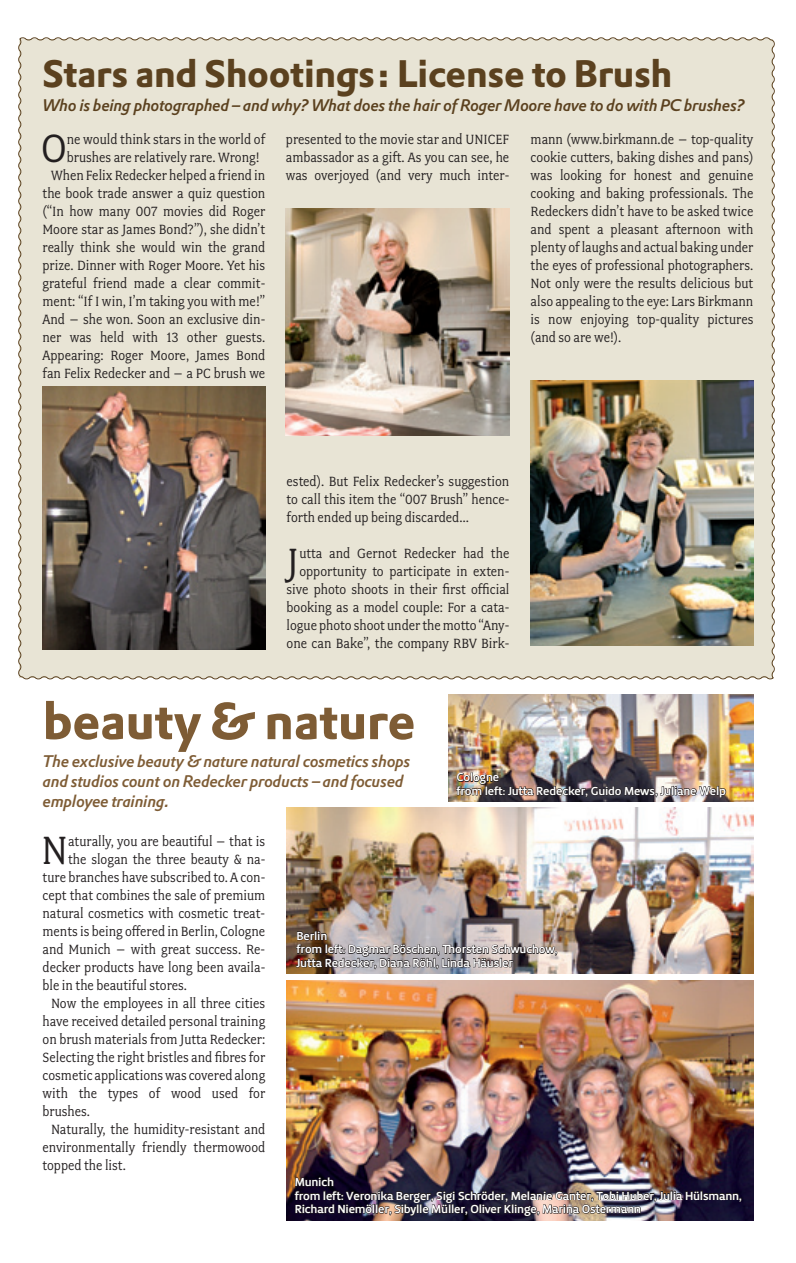
<style>
.page{position:relative;width:796px;height:1263px;background:#fff}
.page>*{position:absolute;margin:0;border:0;box-sizing:border-box;transform-origin:0 0}
.t1{font:51px "DTL Prokyon T Bold";letter-spacing:-.01em;color:#7e5c35}
.t2{font:44.25px "Fairplex Narrow";color:#231f20}
.t3{font:37.5px "DTL Prokyon T Bold";letter-spacing:-.01em;color:#5b411f}
.t4{font:italic 16.5px/19.8px "DTL Prokyon ST Medium";letter-spacing:-.02em;color:#7e5c35}
.t5{font:italic 16.5px "DTL Prokyon ST Medium";letter-spacing:-.02em;color:#5b411f}
.t6{font:15px/18px "Fairplex Narrow";color:#231f20;text-align:justify}
.t7{font:12px/13.5px "Priva Three Pro";letter-spacing:-.02em;color:#fff}
</style>
<div class="page">
<div style="left:18px;top:37px;width:757px;height:643px;background:#e8e4d5"></div>
<img style="left:286px;top:807px;width:467px;height:167px">
<img style="left:448px;top:694px;width:305px;height:107px">
<img style="left:286px;top:981px;width:467px;height:239px">
<img style="left:43px;top:387px;width:222px;height:262px">
<img style="left:285px;top:208px;width:224px;height:227px">
<img style="left:530px;top:381px;width:223px;height:264px">
<img style="left:294px;top:1177px;width:447px;height:40px">
<img style="left:295px;top:931px;width:262px;height:39px">
<img style="left:455px;top:772px;width:271px;height:26px">
<h3 class="t3" style="left:43px;top:49px;width:631px">Stars and Shootings: License to Brush</h3>
<p class="t5" style="left:43px;top:94px;width:703px">Who is being photographed – and why? What does the hair of Roger Moore have to do with PC brushes?</p>
<h2 class="t2" style="left:41px;top:123px;width:27px">O</h2>
<p class="t6" style="left:67px;top:130px;width:200px">ne would think stars in the world of</p>
<p class="t6" style="left:67px;top:148px;width:194px">brushes are relatively rare. Wrong!</p>
<p class="t6" style="left:51px;top:166px;width:215px">When Felix Redecker helped a friend in</p>
<p class="t6" style="left:43px;top:184px;width:224px">the book trade answer a quiz question</p>
<p class="t6" style="left:43px;top:202px;width:224px">(“In how many 007 movies did Roger</p>
<p class="t6" style="left:43px;top:220px;width:224px">Moore star as James Bond?”), she didn’t</p>
<p class="t6" style="left:43px;top:238px;width:224px">really think she would win the grand</p>
<p class="t6" style="left:43px;top:256px;width:224px">prize. Dinner with Roger Moore. Yet his</p>
<p class="t6" style="left:43px;top:274px;width:224px">grateful friend made a clear commit-</p>
<p class="t6" style="left:43px;top:292px;width:224px">ment: “If I win, I’m taking you with me!”</p>
<p class="t6" style="left:43px;top:310px;width:224px">And – she won. Soon an exclusive din-</p>
<p class="t6" style="left:43px;top:328px;width:224px">ner was held with 13 other guests.</p>
<p class="t6" style="left:43px;top:346px;width:224px">Appearing: Roger Moore, James Bond</p>
<p class="t6" style="left:43px;top:364px;width:224px">fan Felix Redecker and – a PC brush we</p>
<p class="t6" style="left:286px;top:130px;width:225px">presented to the movie star and UNICEF ambassador as a gift. As you can see, he was overjoyed (and very much inter-</p>
<p class="t6" style="left:530px;top:130px;width:224px">mann (www.birkmann.de – top-quality cookie cutters, baking dishes and pans) was looking for honest and genuine cooking and baking professionals. The Redeckers didn’t have to be asked twice and spent a pleasant afternoon with plenty of laughs and actual baking under the eyes of professional photographers.<br>Not only were the results delicious but also appealing to the eye: Lars Birkmann is now enjoying top-quality pictures (and so are we!).</p>
<p class="t6" style="left:286px;top:472px;width:224px">ested). But Felix Redecker’s suggestion to call this item the “007 Brush” hence&shy;forth ended up being discarded…</p>
<h2 class="t2" style="left:286px;top:537px;width:14px">J</h2>
<p class="t6" style="left:286px;top:544px;width:224px;text-align:right">utta and Gernot Redecker had the opportunity to participate in exten&shy;sive photo shoots in their first official booking as a model couple: For a cata&shy;logue photo shoot under the motto “Any&shy;one can Bake”, the company RBV Birk-</p>
<h1 class="t1" style="left:43px;top:687px;width:374px">beauty &amp; nature</h1>
<p class="t4" style="left:43px;top:751px;width:369px">The exclusive beauty &amp; nature natural cosmetics shops and studios count on Redecker products – and focused employee training.</p>
<p class="t7" style="left:456px;top:771px;width:271px">Cologne<br>from left: Jutta Redecker, Guido Mews, Juliane Welp</p>
<h2 class="t2" style="left:41px;top:825px;width:28px">N</h2>
<p class="t6" style="left:68px;top:832px;width:198px">aturally, you are beautiful – that is</p>
<p class="t6" style="left:68px;top:850px;width:199px">the slogan the three beauty &amp; na-</p>
<p class="t6" style="left:43px;top:868px;width:224px">ture branches have subscribed to. A con-</p>
<p class="t6" style="left:43px;top:886px;width:224px">cept that combines the sale of premium</p>
<p class="t6" style="left:43px;top:904px;width:224px">natural cosmetics with cosmetic treat-</p>
<p class="t6" style="left:43px;top:922px;width:224px">ments is being offered in Berlin, Cologne</p>
<p class="t6" style="left:43px;top:940px;width:224px">and Munich – with great success. Re-</p>
<p class="t6" style="left:43px;top:958px;width:224px">decker products have long been availa-</p>
<p class="t6" style="left:43px;top:976px;width:146px">ble in the beautiful stores.</p>
<p class="t6" style="left:51px;top:994px;width:215px">Now the employees in all three cities</p>
<p class="t6" style="left:43px;top:1012px;width:224px">have received detailed personal training</p>
<p class="t6" style="left:43px;top:1030px;width:224px">on brush materials from Jutta Redecker:</p>
<p class="t6" style="left:43px;top:1048px;width:224px">Selecting the right bristles and fibres for</p>
<p class="t6" style="left:43px;top:1066px;width:224px">cosmetic applications was covered along</p>
<p class="t6" style="left:43px;top:1084px;width:224px">with the types of wood used for</p>
<p class="t6" style="left:43px;top:1102px;width:49px">brushes.</p>
<p class="t6" style="left:51px;top:1120px;width:216px">Naturally, the humidity-resistant and</p>
<p class="t6" style="left:43px;top:1138px;width:224px">environmentally friendly thermowood</p>
<p class="t6" style="left:43px;top:1156px;width:85px">topped the list.</p>
<p class="t7" style="left:296px;top:929px;width:262px">Berlin<br>from left: Dagmar Böschen, Thorsten Schwuchow,<br>Jutta Redecker, Diana Röhl, Linda Häusler</p>
<p class="t7" style="left:294px;top:1175px;width:448px">Munich<br>from left: Veronika Berger, Sigi Schröder, Melanie Ganter, Tobi Huber, Julia Hülsmann,<br>Richard Niemöller, Sibylle Müller, Oliver Klinge, Marina Ostermann</p>
</div>
